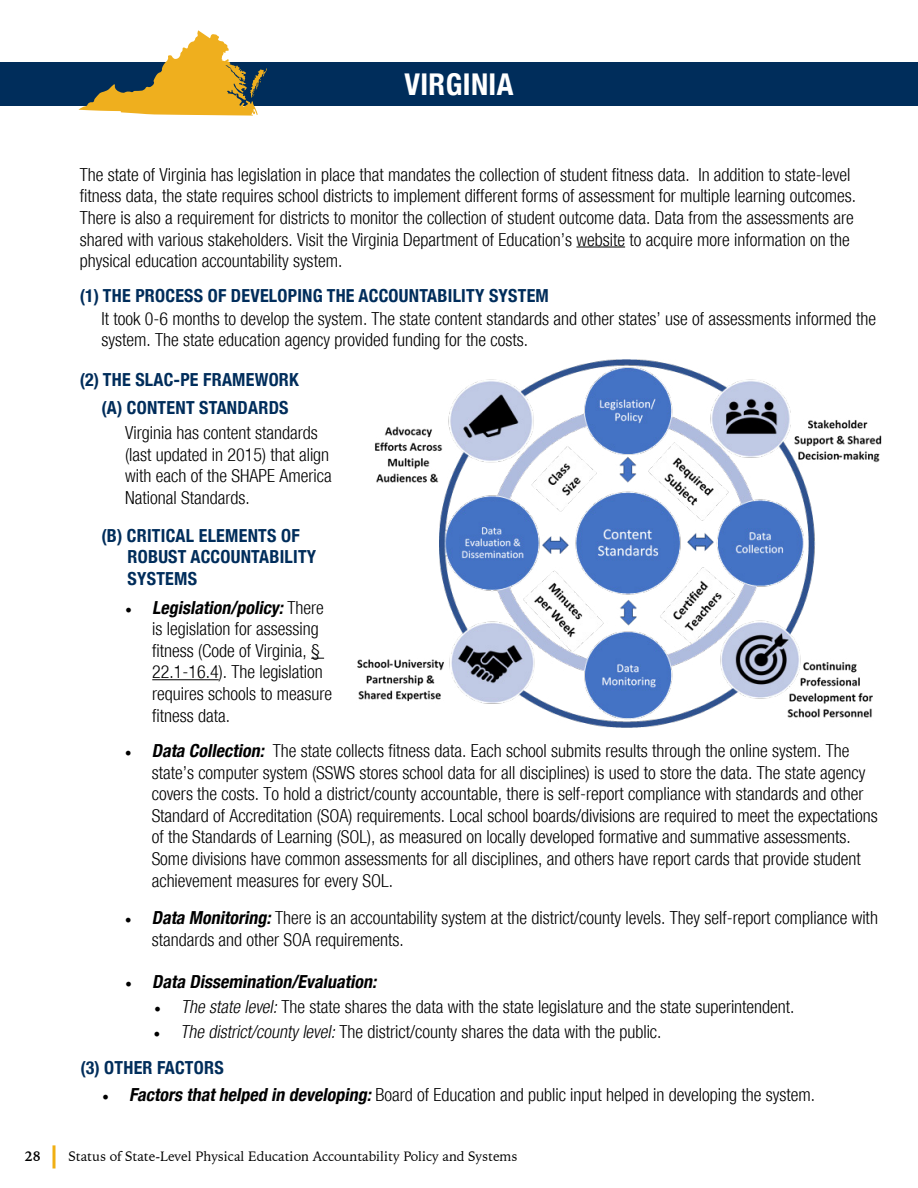
<style>
.page{position:relative;width:918px;height:1188px;background:#fff}
.page>*{position:absolute;margin:0;border:0;box-sizing:border-box;transform-origin:0 0}
.t1{font:700 condensed 30px "Helvetica Neue";letter-spacing:.015em;color:#fff}
.t2{font:300 condensed 18px/21.6px "Helvetica Neue";color:#000}
.t3{font:700 condensed 18px/21.6px "Helvetica Neue";letter-spacing:.015em;color:#002d5b}
.t4{font:italic 700 condensed 18px "Helvetica Neue";color:#000}
.t5{font:13.5px "Iowan Old Style BT";color:#000101}
.t6{font:700 13.5px "Iowan Old Style BT";color:#000101}
.s1{font-family:"Minion Pro";font-weight:400;font-stretch:normal}
.s2{font-weight:700;font-style:italic}
.s3{font-family:"Minion Pro";font-weight:400;font-style:normal;font-stretch:normal}
.s4{font-style:italic}
.s5{font-weight:700;color:#002d5b}
</style>
<div class="page">
<div style="left:0;top:62px;width:918px;height:44px;background:#002d5b"></div>
<hr style="left:576px;top:247px;width:49px;height:1px;background:#000">
<svg style="left:79px;top:30px;width:188px;height:86px"></svg>
<img style="left:357px;top:359px;width:525px;height:369px">
<svg style="left:311px;top:658px;width:13px;height:1px"></svg>
<hr style="left:152px;top:679px;width:67px;height:1px;background:#000">
<svg style="left:52px;top:1145px;width:4px;height:23px"></svg>
<h1 class="t1" style="left:405px;top:66px;width:110px">VIRGINIA</h1>
<p class="t2" style="left:80px;top:164px;width:778px">The state of Virginia has legislation in place that mandates the collection of student fitness data. In addition to state-level fitness data, the state requires school districts to implement different forms of assessment for multiple learning outcomes.<br>There is also a requirement for districts to monitor the collection of student outcome data. Data from the assessments are shared with various stakeholders. Visit the Virginia Department of Education’s website to acquire more information on the physical education accountability system.</p>
<p class="t3" style="left:80px;top:285px;width:471px">(1) THE PROCESS OF DEVELOPING THE ACCOUNTABILITY SYSTEM</p>
<p class="t2" style="left:102px;top:307px;width:776px">It took 0-6 months to develop the system. The state content standards and other states’ use of assessments informed the system. The state education agency provided funding for the costs.</p>
<p class="t3" style="left:102px;top:365px;width:199px;line-height:27.9px;text-indent:-22px">(2) THE SLAC-PE FRAMEWORK (A) CONTENT STANDARDS</p>
<p class="t2" style="left:125px;top:422px;width:208px">Virginia has content standards (last updated in 2015) that align with each of the SHAPE America<br>National Standards.</p>
<p class="t3" style="left:128px;top:524px;width:190px;text-indent:-26px">(B) CRITICAL ELEMENTS OF<br>ROBUST ACCOUNTABILITY<br>SYSTEMS</p>
<p class="t2" style="left:152px;top:596px;width:181px;text-indent:-27px"><span class="s1">•</span> <span class="s2">Legislation/policy:</span>T h e r e is legislation for assessing fitness (Code of Virginia, §<br>22.1-16.4). The legislation requires schools to measure fitness data.</p>
<p class="t2" style="left:152px;top:740px;width:728px;text-indent:-27px"><span class="s1">•</span> <span class="s2">Data Collection:</span> The state collects fitness data. Each school submits results through the online system. The state’s computer system (SSWS stores school data for all disciplines) is used to store the data. The state agency covers the costs. To hold a district/county accountable, there is self-report compliance with standards and other Standard of Accreditation (SOA) requirements. Local school boards/divisions are required to meet the expectations of the Standards of Learning (SOL), as measured on locally developed formative and summative assessments.<br>Some divisions have common assessments for all disciplines, and others have report cards that provide student achievement measures for every SOL.</p>
<p class="t2" style="left:152px;top:907px;width:728px;text-indent:-27px"><span class="s1">•</span> <span class="s2">Data Monitoring:</span>There is an accountability system at the district/county levels. They self-report compliance with standards and other SOA requirements.</p>
<p class="t4" style="left:125px;top:971px;width:256px"><span class="s3">•</span> Data Dissemination/Evaluation:</p>
<p class="t2" style="left:154px;top:995px;width:642px"><span class="s1">•</span> <span class="s4">The state level:</span>The state shares the data with the state legislature and the state superintendent.</p>
<p class="t2" style="left:81px;top:1013px;width:583px;line-height:36.6px;text-indent:73px"><span class="s1">•</span> <span class="s4">The district/countylevel:</span>The district/county shares the data with the public. <span class="s5">(3) OTHER FACTORS</span></p>
<p class="t2" style="left:102px;top:1084px;width:714px"><span class="s1">•</span> <span class="s2">Factors thathelped in developing:</span>Board of Education and public input helped in developing the system.</p>
<p class="t6" style="left:25px;top:1148px;width:18px">28</p>
<p class="t5" style="left:69px;top:1148px;width:450px">Status of State-Level Physical Education Accountability Policy and Systems</p>
</div>
